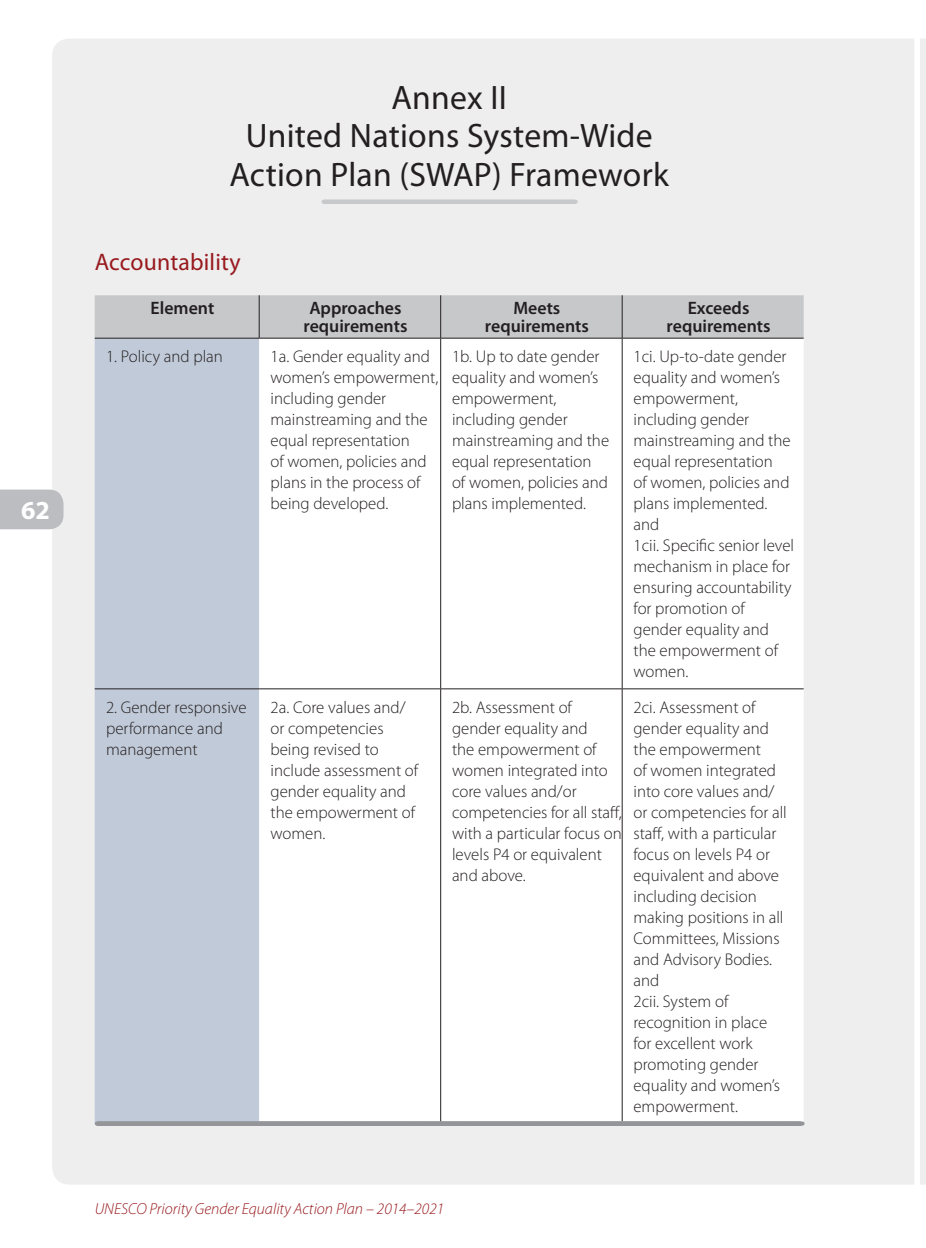
<style>
.page{position:relative;width:926px;height:1248px;background:#fff}
.page>*{position:absolute;margin:0;border:0;box-sizing:border-box;transform-origin:0 0}
.t1{font:34px/38px "Myriad Pro";letter-spacing:.01em;color:#231f20;text-align:center}
.t2{font:700 26px "Myriad Pro";color:#fff}
.t3{font:24px "Myriad Pro";letter-spacing:.01em;color:#981a1e}
.t4{font:600 18px/18px "Myriad Pro";color:#231f20;text-align:center}
.t5{font:300 17px/21px "Myriad Pro";color:#231f20}
.t6{font:italic 300 16px "Myriad Pro";color:#981a1e}
</style>
<div class="page">
<div style="left:52px;top:39px;width:862px;height:1145px;background:#eeeeef"></div>
<div style="left:920px;top:39px;width:6px;height:1145px;background:#eeeeef"></div>
<div style="left:0;top:489px;width:63px;height:40px;background:#bcbdc0"></div>
<svg style="left:323px;top:200px;width:253px;height:4px"></svg>
<div style="left:95px;top:295px;width:708px;height:43px;background:#c7c8ca"></div>
<div style="left:95px;top:339px;width:164px;height:784px;background:#c1cad8"></div>
<svg style="left:259px;top:339px;width:544px;height:784px"></svg>
<hr style="left:259px;top:295px;width:1px;height:43px;background:#231f20">
<hr style="left:440px;top:295px;width:1px;height:43px;background:#231f20">
<hr style="left:622px;top:295px;width:1px;height:43px;background:#231f20">
<hr style="left:95px;top:338px;width:164px;height:1px;background:#231f20">
<hr style="left:259px;top:338px;width:182px;height:1px;background:#231f20">
<hr style="left:441px;top:338px;width:181px;height:1px;background:#231f20">
<hr style="left:440px;top:338px;width:1px;height:350px;background:#231f20">
<hr style="left:622px;top:338px;width:181px;height:1px;background:#231f20">
<hr style="left:622px;top:338px;width:1px;height:350px;background:#231f20">
<hr style="left:95px;top:688px;width:164px;height:1px;background:#231f20">
<hr style="left:259px;top:688px;width:182px;height:1px;background:#231f20">
<hr style="left:441px;top:688px;width:181px;height:1px;background:#231f20">
<hr style="left:440px;top:689px;width:1px;height:432px;background:#231f20">
<hr style="left:622px;top:688px;width:181px;height:1px;background:#231f20">
<hr style="left:622px;top:689px;width:1px;height:432px;background:#231f20">
<svg style="left:97px;top:1121px;width:705px;height:4px;background:#96989b"></svg>
<h2 class="t2" style="left:21px;top:501px;width:30px">62</h2>
<h1 class="t1" style="left:229px;top:81px;width:441px">Annex II<br>United Nations System-Wide<br>Action Plan (SWAP) Framework</h1>
<h3 class="t3" style="left:95px;top:253px;width:147px">Accountability</h3>
<p class="t4" style="left:151px;top:299px;width:65px">Element</p>
<p class="t4" style="left:303px;top:299px;width:105px">Approaches requirements</p>
<p class="t4" style="left:485px;top:299px;width:105px">Meets requirements</p>
<p class="t4" style="left:666px;top:299px;width:105px">Exceeds requirements</p>
<p class="t5" style="left:106px;top:346px;width:118px">1. Policy and plan</p>
<p class="t5" style="left:270px;top:346px;width:169px">1a. Gender equality and women’s empowerment, including gender mainstreaming and the equal representation<br>of women, policies and plans in the process of being developed.</p>
<p class="t5" style="left:452px;top:346px;width:159px">1b. Up to date gender equality and women’s empowerment, including gender mainstreaming and the equal representation<br>of women, policies and plans implemented.</p>
<p class="t5" style="left:633px;top:346px;width:162px">1ci. Up-to-date gender equality and women’s empowerment, including gender mainstreaming and the equal representation<br>of women, policies and plans implemented. and<br>1cii. Specific senior level mechanism in place for ensuring accountability for promotion of gender equality and the empowerment of women.</p>
<p class="t5" style="left:106px;top:696px;width:142px">2. Gender responsive performance and management</p>
<p class="t5" style="left:270px;top:696px;width:149px">2a. Core values and/ or competencies being revised to include assessment of gender equality and the empowerment of women.</p>
<p class="t5" style="left:452px;top:696px;width:171px">2b. Assessment of gender equality and<br>the empowerment of women integrated into core values and/or competencies for all staff, with a particular focus on levels P4 or equivalent and above.</p>
<p class="t5" style="left:633px;top:696px;width:155px">2ci. Assessment of gender equality and the empowerment<br>of women integrated into core values and/ or competencies for all staff, with a particular focus on levels P4 or equivalent and above including decision making positions in all<br>Committees, Missions and Advisory Bodies. and<br>2cii. System of recognition in place for excellent work promoting gender equality and women’s empowerment.</p>
<p class="t6" style="left:95px;top:1198px;width:351px">UNESCO Priority Gender Equality Action Plan – 2014–2021</p>
</div>
